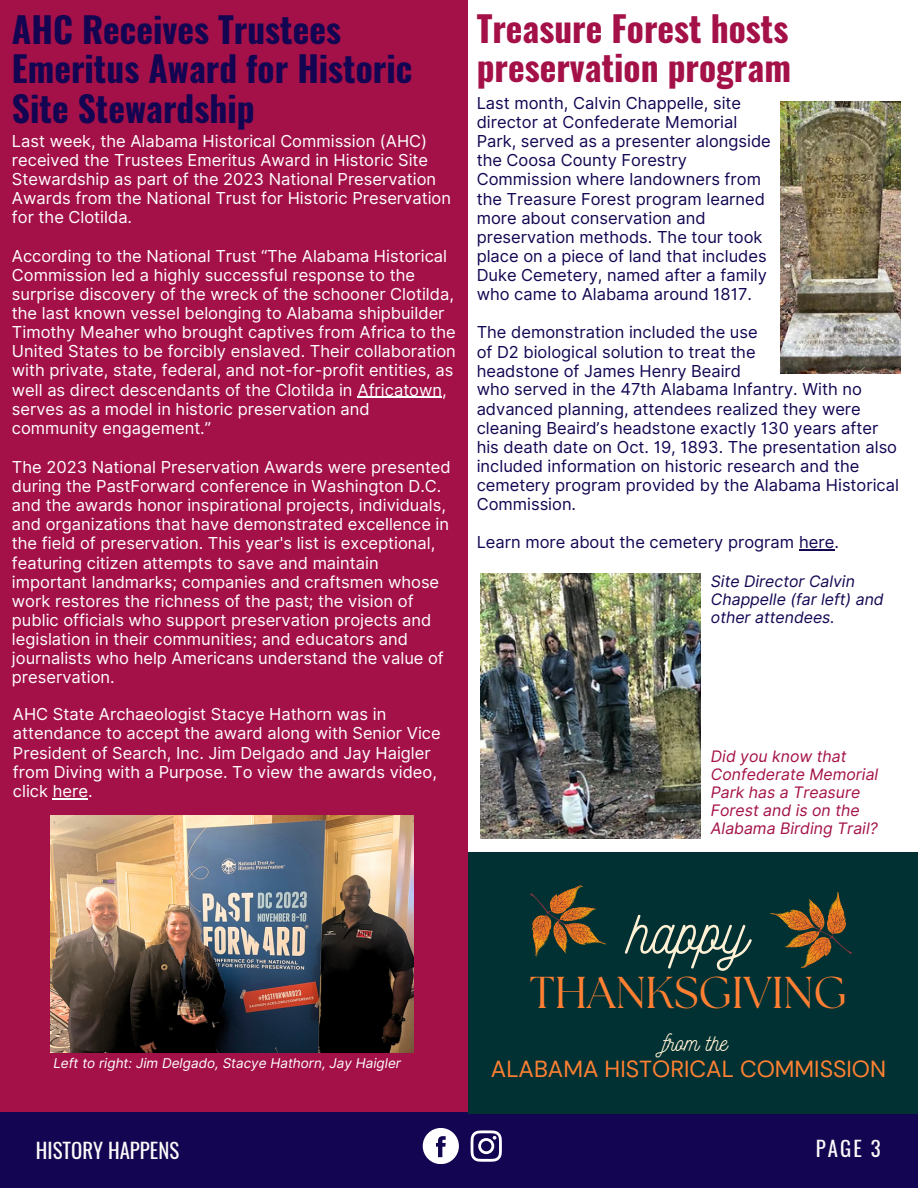
<style>
.page{position:relative;width:918px;height:1188px;background:#fff}
.page>*{position:absolute;margin:0;border:0;box-sizing:border-box;transform-origin:0 0}
.t1{font:60.75px "Nickainley";color:#fff1d5}
.t2{font:44.55px "The Seasons";color:#ff8032}
.t3{font:700 35.4px/39.3px "Oswald";color:#140552}
.t4{font:700 35.4px/38.2px "Oswald";color:#a41148}
.t5{font:23.25px "DM Sans";color:#ff8032}
.t6{font:23.1px "Nickainley";color:#fff1d5}
.t7{font:20.85px "Oswald";color:#fafafa}
.t8{font:16.5px/19.2px "Inter";color:#fff}
.t9{font:16.5px/19.2px "Inter";color:#140552}
.t10{font:italic 15.9px/18px "Inter";color:#a41148}
.t11{font:italic 15.9px/18px "Inter";color:#140552}
.t12{font:italic 13.5px "Inter";color:#fff}
</style>
<div class="page">
<div style="left:0;top:1111px;width:918px;height:77px;background:#140552"></div>
<svg style="left:423px;top:1128px;width:36px;height:36px"></svg>
<svg style="left:471px;top:1130px;width:31px;height:32px"></svg>
<div style="left:0;top:0;width:468px;height:1112px;background:#a41148"></div>
<div style="left:468px;top:852px;width:450px;height:261px;background:#013132"></div>
<img style="left:480px;top:573px;width:221px;height:266px">
<img style="left:781px;top:102px;width:119px;height:272px">
<img style="left:51px;top:815px;width:363px;height:238px">
<hr style="left:358px;top:397px;width:84px;height:1px;background:#fff">
<hr style="left:799px;top:550px;width:35px;height:1px;background:#140552">
<hr style="left:53px;top:798px;width:35px;height:1px;background:#fff">
<svg style="left:770px;top:892px;width:82px;height:77px"></svg>
<svg style="left:530px;top:885px;width:76px;height:72px"></svg>
<p class="t3" style="left:12px;top:8px;width:402px">AHC Receives Trustees<br>Emeritus Award for Historic<br>Site Stewardship</p>
<p class="t8" style="left:12px;top:131px;width:441px">Last week, the Alabama Historical Commission (AHC) received the Trustees Emeritus Award in Historic Site Stewardship as part of the 2023 National Preservation Awards from the National Trust for Historic Preservation for the Clotilda.</p>
<p class="t8" style="left:12px;top:246px;width:444px">According to the National Trust “The Alabama Historical<br>Commission led a highly successful response to the surprise discovery of the wreck of the schooner Clotilda,</p>
<p class="t8" style="left:12px;top:303px;width:445px">the last known vessel belonging to Alabama shipbuilder Timothy Meaher who brought captives from Africa to the United States to be forcibly enslaved. Their collaboration with private, state, federal, and not-for-profit entities, as well as direct descendants of the Clotilda in Africatown, serves as a model in historic preservation and community engagement.”</p>
<p class="t8" style="left:12px;top:457px;width:440px">The 2023 National Preservation Awards were presented during the PastForward conference in Washington D.C. and the awards honor inspirational projects, individuals, and organizations that have demonstrated excellence in the field of preservation. This year's list is exceptional, featuring citizen attempts to save and maintain important landmarks; companies and craftsmen whose work restores the richness of the past; the vision of public officials who support preservation projects and legislation in their communities; and educators and journalists who help Americans understand the value of preservation.</p>
<p class="t8" style="left:13px;top:705px;width:429px">AHC State Archaeologist Stacye Hathorn was in attendance to accept the award along with Senior Vice President of Search, Inc. Jim Delgado and Jay Haigler from Diving with a Purpose. To view the awards video, click here.</p>
<p class="t4" style="left:477px;top:8px;width:316px">Treasure Forest hosts preservation program</p>
<p class="t9" style="left:477px;top:93px;width:296px">Last month, Calvin Chappelle, site director at Confederate Memorial Park, served as a presenter alongside the Coosa County Forestry Commission where landowners from the Treasure Forest program learned more about conservation and preservation methods. The tour took place on a piece of land that includes Duke Cemetery, named after a family who came to Alabama around 1817.</p>
<p class="t9" style="left:477px;top:323px;width:283px">The demonstration included the use of D2 biological solution to treat the headstone of James Henry Beaird</p>
<p class="t9" style="left:477px;top:380px;width:424px">who served in the 47th Alabama Infantry. With no advanced planning, attendees realized they were cleaning Beaird’s headstone exactly 130 years after his death date on Oct. 19, 1893. The presentation also included information on historic research and the cemetery program provided by the Alabama Historical Commission.</p>
<p class="t9" style="left:477px;top:533px;width:364px">Learn more about the cemetery program here.</p>
<p class="t11" style="left:711px;top:572px;width:174px">Site Director Calvin<br>Chappelle (far left) and other attendees.</p>
<p class="t10" style="left:711px;top:747px;width:169px">Did you know that<br>Confederate Memorial<br>Park has a Treasure<br>Forest and is on the<br>Alabama Birding Trail?</p>
<p class="t12" style="left:53px;top:1055px;width:349px">Left to right: Jim Delgado, Stacye Hathorn, Jay Haigler</p>
<p class="t1" style="left:628px;top:893px;width:121px">happy</p>
<p class="t2" style="left:530px;top:972px;width:318px">THANKSGIVING</p>
<p class="t6" style="left:663px;top:1028px;width:66px">from the</p>
<p class="t5" style="left:491px;top:1054px;width:397px">ALABAMA HISTORICAL COMMISSION</p>
<p class="t7" style="left:36px;top:1134px;width:145px">HISTORY HAPPENS</p>
<p class="t7" style="left:816px;top:1132px;width:66px">PAGE 3</p>
</div>
